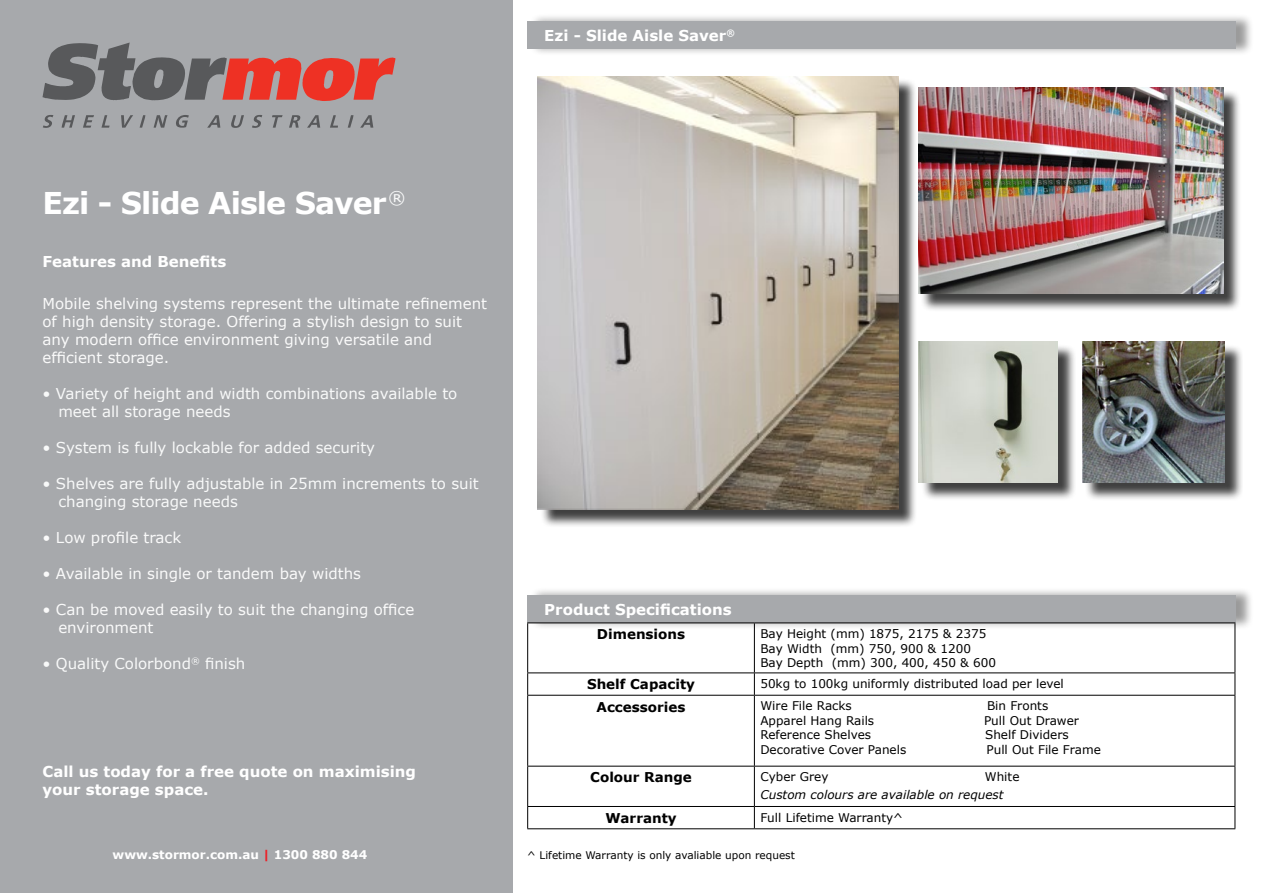
<style>
.page{position:relative;width:1263px;height:893px;background:#fff}
.page>*{position:absolute;margin:0;border:0;box-sizing:border-box;transform-origin:0 0}
.t1{font:700 30px "Verdana";letter-spacing:-.03em;color:#fff}
.t2{font:15px/18px "Verdana";color:#fafafa}
.t3{font:15px/18px "Verdana";color:#f8f9f9}
.t4{font:700 15px/18px "Verdana";color:#fff}
.t5{font:700 13.5px "Verdana";color:#000}
.t6{font:12px/14.4px "Verdana";color:#000}
.t7{font:italic 12px "Verdana";color:#000}
.t8{font:700 12px "Verdana";color:#fff}
.t9{font:10.5px "Verdana";color:#000}
.s1{color:#ed1d24}
</style>
<div class="page">
<div style="left:0;top:0;width:512px;height:893px;background:#a7a9ac"></div>
<div style="left:530px;top:587px;width:724px;height:44px;background:#000;opacity:.4"></div>
<div style="left:527px;top:595px;width:708px;height:27px;background:#a7a9ac"></div>
<div style="left:530px;top:13px;width:724px;height:44px;background:#000;opacity:.4"></div>
<div style="left:527px;top:21px;width:708px;height:27px;background:#a7a9ac"></div>
<hr style="left:527px;top:622px;width:227px;height:1px;background:#000">
<hr style="left:527px;top:623px;width:1px;height:49px;background:#000">
<hr style="left:754px;top:622px;width:481px;height:1px;background:#000">
<hr style="left:754px;top:623px;width:1px;height:49px;background:#000">
<hr style="left:1234px;top:623px;width:1px;height:49px;background:#000">
<hr style="left:527px;top:672px;width:227px;height:1px;background:#000">
<svg style="left:527px;top:673px;width:1px;height:22px"></svg>
<hr style="left:754px;top:672px;width:481px;height:1px;background:#000">
<svg style="left:754px;top:673px;width:1px;height:22px"></svg>
<svg style="left:1234px;top:673px;width:1px;height:22px"></svg>
<hr style="left:527px;top:695px;width:227px;height:1px;background:#000">
<hr style="left:527px;top:696px;width:1px;height:70px;background:#000">
<hr style="left:754px;top:695px;width:481px;height:1px;background:#000">
<hr style="left:754px;top:696px;width:1px;height:70px;background:#000">
<hr style="left:1234px;top:696px;width:1px;height:70px;background:#000">
<hr style="left:527px;top:766px;width:227px;height:1px;background:#000">
<hr style="left:527px;top:766px;width:1px;height:40px;background:#000">
<hr style="left:754px;top:766px;width:481px;height:1px;background:#000">
<hr style="left:754px;top:766px;width:1px;height:40px;background:#000">
<hr style="left:1234px;top:766px;width:1px;height:40px;background:#000">
<hr style="left:527px;top:806px;width:227px;height:1px;background:#000">
<svg style="left:527px;top:807px;width:1px;height:21px"></svg>
<hr style="left:754px;top:806px;width:481px;height:1px;background:#000">
<svg style="left:754px;top:807px;width:1px;height:21px"></svg>
<svg style="left:1234px;top:807px;width:1px;height:21px"></svg>
<hr style="left:527px;top:828px;width:227px;height:1px;background:#000">
<hr style="left:754px;top:828px;width:481px;height:1px;background:#000">
<div style="left:1084px;top:344px;width:159px;height:157px;background:#000;opacity:.75"></div>
<img style="left:1082px;top:342px;width:143px;height:141px">
<div style="left:920px;top:90px;width:321px;height:222px;background:#000;opacity:.75"></div>
<img style="left:918px;top:87px;width:305px;height:207px">
<div style="left:921px;top:344px;width:156px;height:157px;background:#000;opacity:.75"></div>
<img style="left:919px;top:342px;width:139px;height:140px">
<div style="left:540px;top:79px;width:377px;height:449px;background:#000;opacity:.75"></div>
<img style="left:538px;top:76px;width:360px;height:433px">
<svg style="left:43px;top:115px;width:330px;height:13px"></svg>
<svg style="left:43px;top:43px;width:352px;height:58px"></svg>
<p class="t4" style="left:544px;top:26px;width:192px">Ezi - Slide Aisle Saver<sup>®</sup></p>
<h1 class="t1" style="left:43px;top:182px;width:365px">Ezi - Slide Aisle Saver<sup>®</sup></h1>
<p class="t4" style="left:43px;top:252px;width:185px">Features and Benefits</p>
<p class="t2" style="left:43px;top:294px;width:446px">Mobile shelving systems represent the ultimate refinement of high density storage. Offering a stylish design to suit any modern office environment giving versatile and efficient storage.</p>
<p class="t3" style="left:58px;top:384px;width:400px;text-indent:-16px">• Variety of height and width combinations available to meet all storage needs</p>
<p class="t3" style="left:43px;top:438px;width:334px">• System is fully lockable for added security</p>
<p class="t3" style="left:58px;top:474px;width:422px;text-indent:-16px">• Shelves are fully adjustable in 25mm increments to suit changing storage needs</p>
<p class="t2" style="left:43px;top:528px;width:140px">• Low profile track</p>
<p class="t2" style="left:43px;top:564px;width:320px">• Available in single or tandem bay widths</p>
<p class="t2" style="left:58px;top:600px;width:357px;text-indent:-16px">• Can be moved easily to suit the changing office environment</p>
<p class="t3" style="left:43px;top:654px;width:204px">• Quality Colorbond<sup>®</sup> finish</p>
<p class="t4" style="left:43px;top:762px;width:375px">Call us today for a free quote on maximising your storage space.</p>
<p class="t8" style="left:113px;top:846px;width:256px">www.stormor.com.au <span class="s1">|</span> 1300 880 844</p>
<p class="t4" style="left:544px;top:600px;width:189px">Product Specifications</p>
<p class="t5" style="left:597px;top:625px;width:90px">Dimensions</p>
<p class="t6" style="left:760px;top:626px;width:237px">Bay Height (mm) 1875, 2175 &amp; 2375<br>Bay Width (mm) 750, 900 &amp; 1200<br>Bay Depth (mm) 300, 400, 450 &amp; 600</p>
<p class="t5" style="left:587px;top:675px;width:109px">Shelf Capacity</p>
<p class="t6" style="left:760px;top:676px;width:305px">50kg to 100kg uniformly distributed load per level</p>
<p class="t5" style="left:597px;top:697px;width:90px">Accessories</p>
<p class="t6" style="left:760px;top:699px;width:93px">Wire File Racks</p>
<p class="t6" style="left:987px;top:699px;width:63px">Bin Fronts</p>
<p class="t6" style="left:760px;top:713px;width:115px">Apparel Hang Rails</p>
<p class="t6" style="left:984px;top:713px;width:96px">Pull Out Drawer</p>
<p class="t6" style="left:760px;top:727px;width:112px">Reference Shelves</p>
<p class="t6" style="left:985px;top:727px;width:85px">Shelf Dividers</p>
<p class="t6" style="left:760px;top:742px;width:147px">Decorative Cover Panels</p>
<p class="t6" style="left:986px;top:742px;width:116px">Pull Out File Frame</p>
<p class="t5" style="left:590px;top:768px;width:103px">Colour Range</p>
<p class="t6" style="left:760px;top:770px;width:70px">Cyber Grey</p>
<p class="t6" style="left:985px;top:770px;width:36px">White</p>
<p class="t7" style="left:760px;top:787px;width:245px">Custom colours are available on request</p>
<p class="t5" style="left:605px;top:808px;width:73px">Warranty</p>
<p class="t6" style="left:760px;top:810px;width:144px">Full Lifetime Warranty^</p>
<p class="t9" style="left:527px;top:847px;width:269px">^ Lifetime Warranty is only avaliable upon request</p>
</div>
